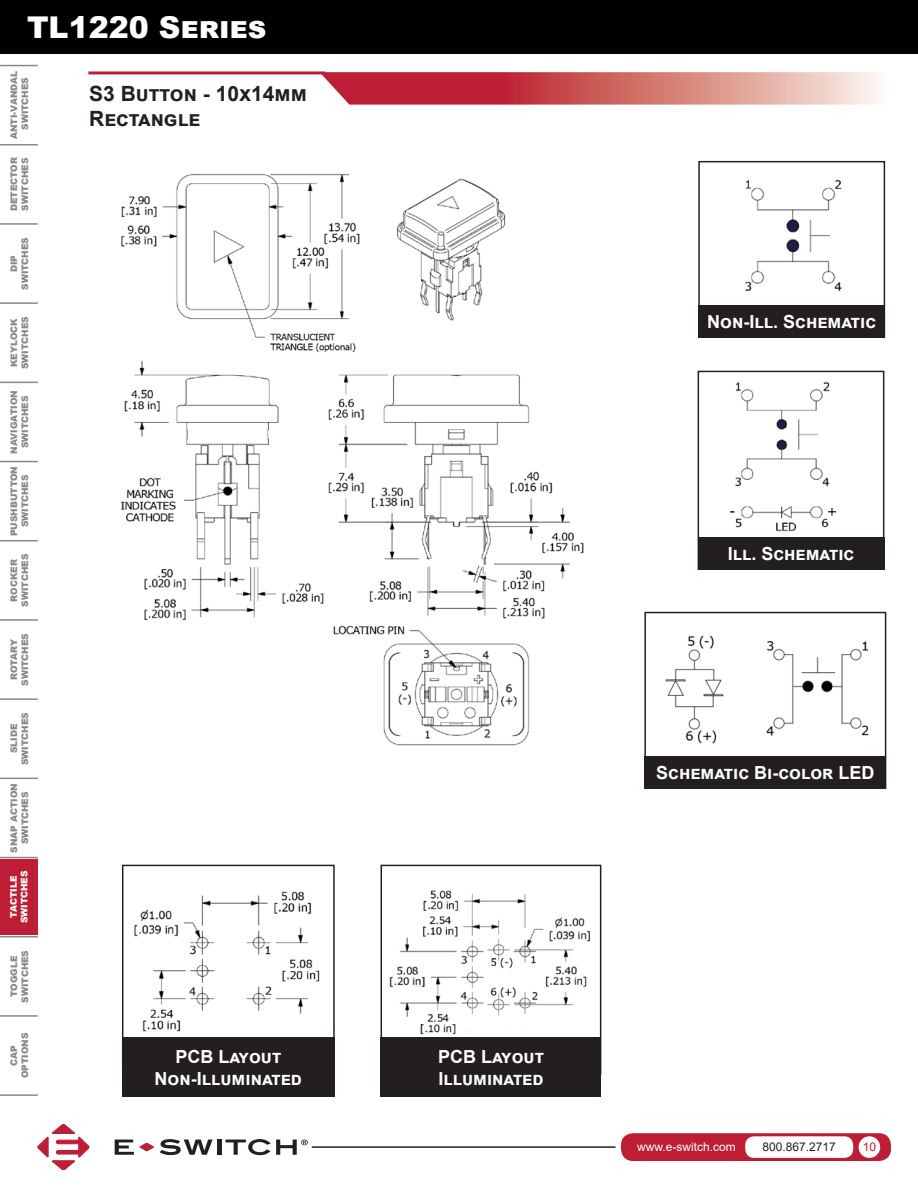
<style>
.page{position:relative;width:918px;height:1188px;background:#fff}
.page>*{position:absolute;margin:0;border:0;box-sizing:border-box;transform-origin:0 0}
.t1{font:900 30px "Arial";color:#fff}
.t2{font:700 21px/25.2px "Arial";color:#231f20}
.t3{font:700 18px "Arial";color:#fff}
.t4{font:12px "Arial";color:#fff}
.t5{font:12px "Arial";color:#231f20}
.t6{font:12px "Arial";color:#be1e35}
.t7{font:900 9px/10.8px "Arial";color:#86888b;text-align:center}
.t8{font:900 9px "Arial";color:#fff}
</style>
<div class="page">
<div style="left:621px;top:1133px;width:270px;height:28px;background:#be1e35;border-radius:12px"></div>
<div style="left:745px;top:1136px;width:108px;height:22px;background:#fff;border-radius:9px"></div>
<div style="left:859px;top:1136px;width:21px;height:22px;background:#fff;border-radius:50%"></div>
<hr style="left:312px;top:1146px;width:304px;height:2px;background:#231f20">
<hr style="left:0;top:144px;width:38px;height:1px;background:#86888b">
<hr style="left:0;top:65px;width:38px;height:1px;background:#86888b">
<hr style="left:0;top:223px;width:38px;height:2px;background:#86888b">
<hr style="left:0;top:302px;width:38px;height:2px;background:#86888b">
<hr style="left:0;top:382px;width:38px;height:1px;background:#86888b">
<hr style="left:0;top:461px;width:38px;height:1px;background:#86888b">
<hr style="left:0;top:540px;width:38px;height:1px;background:#86888b">
<hr style="left:0;top:619px;width:38px;height:2px;background:#86888b">
<hr style="left:0;top:698px;width:38px;height:2px;background:#86888b">
<hr style="left:0;top:778px;width:38px;height:1px;background:#86888b">
<hr style="left:0;top:857px;width:38px;height:1px;background:#86888b">
<hr style="left:0;top:936px;width:38px;height:1px;background:#86888b">
<hr style="left:0;top:1015px;width:38px;height:2px;background:#86888b">
<hr style="left:0;top:1094px;width:38px;height:2px;background:#86888b">
<div style="left:0;top:859px;width:37px;height:76px;background:#be1e35"></div>
<div style="left:0;top:0;width:918px;height:54px;background:#000"></div>
<svg style="left:115px;top:1140px;width:39px;height:15px"></svg>
<svg style="left:160px;top:1139px;width:53px;height:16px"></svg>
<hr style="left:217px;top:1140px;width:4px;height:15px;background:#231f20">
<svg style="left:225px;top:1139px;width:83px;height:16px"></svg>
<svg style="left:38px;top:1124px;width:51px;height:46px"></svg>
<img style="left:730px;top:381px;width:107px;height:151px">
<div style="left:698px;top:371px;width:186px;height:199px;border:2px solid #231f20"></div>
<div style="left:698px;top:538px;width:186px;height:32px;background:#231f20"></div>
<img style="left:384px;top:890px;width:214px;height:148px">
<div style="left:381px;top:865px;width:220px;height:209px;border:2px solid #231f20"></div>
<div style="left:381px;top:1038px;width:220px;height:59px;background:#231f20"></div>
<img style="left:745px;top:179px;width:97px;height:112px">
<div style="left:698px;top:161px;width:187px;height:177px;border:2px solid #231f20"></div>
<div style="left:698px;top:305px;width:187px;height:33px;background:#231f20"></div>
<img style="left:128px;top:891px;width:204px;height:147px">
<div style="left:122px;top:865px;width:213px;height:205px;border:2px solid #231f20"></div>
<div style="left:122px;top:1038px;width:213px;height:59px;background:#231f20"></div>
<img style="left:665px;top:635px;width:204px;height:109px">
<div style="left:644px;top:612px;width:242px;height:177px;border:2px solid #231f20"></div>
<div style="left:644px;top:756px;width:242px;height:33px;background:#231f20"></div>
<img style="left:121px;top:173px;width:463px;height:573px">
<svg style="left:320px;top:72px;width:557px;height:33px;background:#d36f72"></svg>
<hr style="left:88px;top:71px;width:238px;height:3px;background:#be1e35">
<p class="t1" style="left:27px;top:5px;width:241px">TL1220 Series</p>
<p class="t7" style="left:8px;top:139px;width:70px;rotate:-90deg">ANTI-VANDAL<br>SWITCHES</p>
<p class="t7" style="left:8px;top:211px;width:56px;text-align:left;rotate:-90deg">DETECTOR<br>SWITCHES</p>
<p class="t7" style="left:8px;top:290px;width:54px;rotate:-90deg">DIP<br>SWITCHES</p>
<p class="t7" style="left:8px;top:369px;width:54px;text-align:left;rotate:-90deg">KEYLOCK<br>SWITCHES</p>
<p class="t7" style="left:8px;top:454px;width:65px;rotate:-90deg">NAVIGATION<br>SWITCHES</p>
<p class="t7" style="left:8px;top:536px;width:71px;rotate:-90deg">PUSHBUTTON<br>SWITCHES</p>
<p class="t7" style="left:8px;top:607px;width:54px;rotate:-90deg">ROCKER<br>SWITCHES</p>
<p class="t7" style="left:8px;top:686px;width:54px;rotate:-90deg">ROTARY<br>SWITCHES</p>
<p class="t7" style="left:8px;top:765px;width:54px;rotate:-90deg">SLIDE<br>SWITCHES</p>
<p class="t7" style="left:8px;top:853px;width:71px;rotate:-90deg">SNAP ACTION<br>SWITCHES</p>
<p class="t8" style="left:7px;top:918px;width:44px;rotate:-90deg">TACTILE</p>
<p class="t8" style="left:18px;top:923px;width:54px;rotate:-90deg">SWITCHES</p>
<p class="t7" style="left:8px;top:1003px;width:54px;rotate:-90deg">TOGGLE<br>SWITCHES</p>
<p class="t7" style="left:8px;top:1078px;width:47px;rotate:-90deg">CAP<br>OPTIONS</p>
<p class="t2" style="left:89px;top:81px;width:219px">S3 Button - 10x14mm<br>Rectangle</p>
<p class="t3" style="left:175px;top:1044px;width:107px">PCB Layout</p>
<p class="t3" style="left:155px;top:1066px;width:149px">Non-Illuminated</p>
<p class="t3" style="left:707px;top:309px;width:170px">Non-Ill. Schematic</p>
<p class="t3" style="left:728px;top:541px;width:128px">Ill. Schematic</p>
<p class="t3" style="left:656px;top:760px;width:220px">Schematic Bi-color LED</p>
<p class="t3" style="left:438px;top:1044px;width:107px">PCB Layout</p>
<p class="t3" style="left:438px;top:1066px;width:107px">Illuminated</p>
<h3 class="t4" style="left:637px;top:1139px;width:100px">www.e-switch.com</h3>
<h3 class="t5" style="left:762px;top:1139px;width:75px">800.867.2717</h3>
<h3 class="t6" style="left:863px;top:1138px;width:15px">10</h3>
</div>
